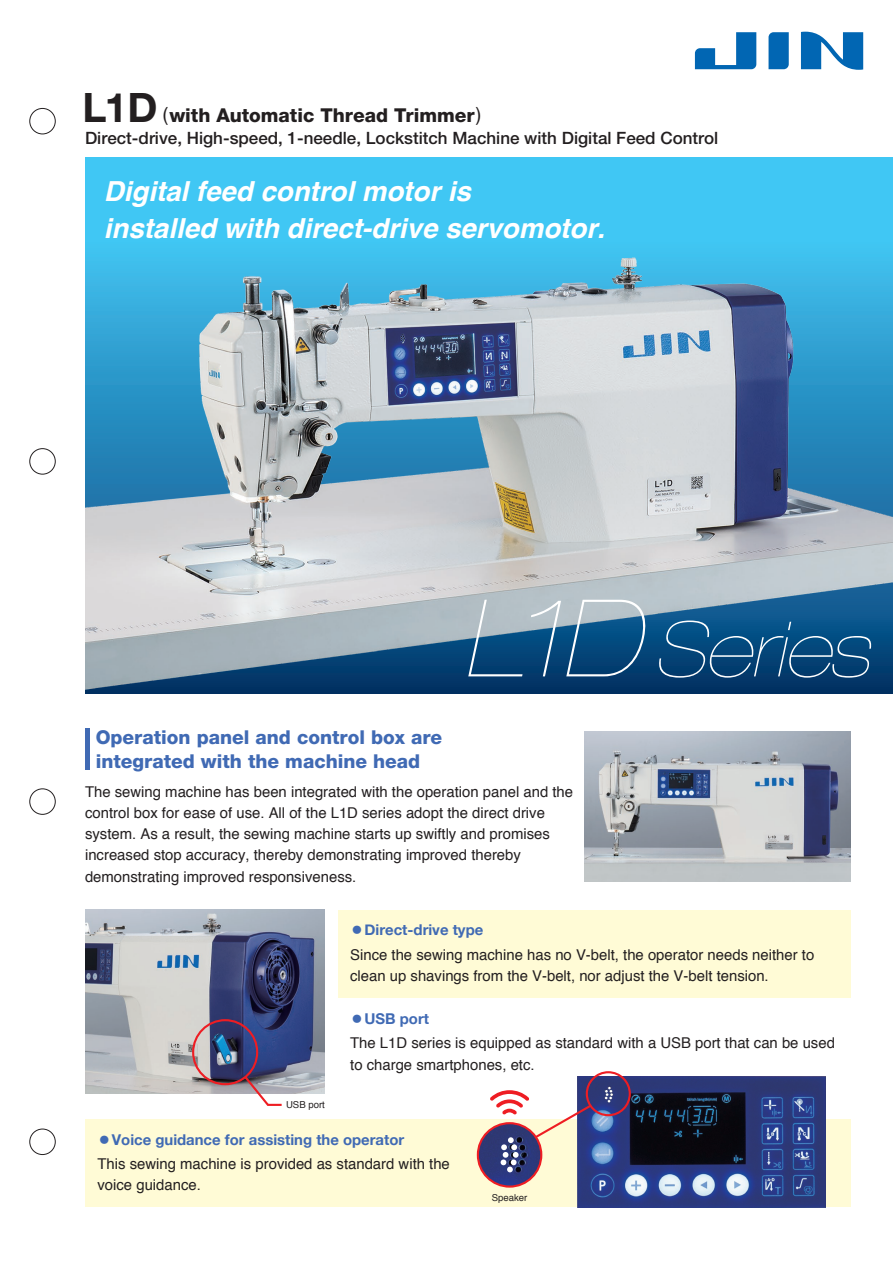
<style>
.page{position:relative;width:893px;height:1263px;background:#fff}
.page>*{position:absolute;margin:0;border:0;box-sizing:border-box;transform-origin:0 0}
.t1{font:italic 900 expanded 76.5px "Helvetica Neue";color:#fff}
.t2{font:italic 700 27.6px/37.2px "Helvetica";color:#fff}
.t3{font:800 19.2px/23.4px "Helvetica Neue";color:#406ab4}
.t4{font:800 19.2px "Helvetica Neue";color:#231f20}
.t5{font:500 16.95px "Helvetica Neue";color:#231f20}
.t6{font:14.85px/21.3px "Helvetica";color:#231f20}
.t7{font:700 14.85px "Helvetica Neue";color:#406ab4}
.t8{font:9.6px "Helvetica";color:#231f20}
.s1{font-weight:700;font-size:40.65px}
.s2{font-weight:400}
.s3{font-size:107.4px}
.s4{font-family:"Koz Go Pr 6 N";font-weight:400;font-size:13.8px}
</style>
<div class="page">
<div style="left:85px;top:157px;width:808px;height:536px;background:#40c7f4"></div>
<img style="left:85px;top:257px;width:808px;height:436px">
<div style="left:85px;top:1119px;width:765px;height:88px;background:#fffbd6"></div>
<div style="left:338px;top:910px;width:512px;height:88px;background:#fffbd6"></div>
<img style="left:585px;top:731px;width:265px;height:151px">
<img style="left:85px;top:910px;width:240px;height:184px">
<img style="left:578px;top:1076px;width:247px;height:131px">
<svg style="left:605px;top:1087px;width:8px;height:15px"></svg>
<svg style="left:695px;top:32px;width:61px;height:37px"></svg>
<svg style="left:768px;top:32px;width:21px;height:37px"></svg>
<svg style="left:801px;top:32px;width:62px;height:38px"></svg>
<hr style="left:85px;top:728px;width:4px;height:42px;background:#406ab4">
<div style="left:586px;top:1071px;width:45px;height:45px;border:2px solid #ee1d23;border-radius:50%"></div>
<img style="left:478px;top:1123px;width:63px;height:63px;border-radius:32px">
<div style="left:477px;top:1122px;width:65px;height:66px;border:2px solid #ee1d23;border-radius:50%"></div>
<svg style="left:490px;top:1090px;width:103px;height:82px"></svg>
<div style="left:192px;top:1019px;width:66px;height:66px;border:2px solid #ee1d23;border-radius:50%"></div>
<svg style="left:242px;top:1074px;width:42px;height:32px"></svg>
<div style="left:30px;top:1129px;width:25px;height:26px;border:1px solid #231f20;border-radius:50%"></div>
<div style="left:30px;top:789px;width:25px;height:25px;border:1px solid #231f20;border-radius:50%"></div>
<div style="left:30px;top:448px;width:25px;height:26px;border:1px solid #231f20;border-radius:50%"></div>
<div style="left:30px;top:108px;width:25px;height:26px;border:1px solid #231f20;border-radius:50%"></div>
<p class="t4" style="left:83px;top:104px;width:400px"><span class="s1">L1D</span> <span class="s2">(</span>with Automatic Thread Trimmer<span class="s2">)</span></p>
<p class="t5" style="left:85px;top:128px;width:635px">Direct-drive, High-speed, 1-needle, Lockstitch Machine with Digital Feed Control</p>
<h2 class="t2" style="left:104px;top:172px;width:502px">Digital feed control motor is<br>installed with direct-drive servomotor.</h2>
<h1 class="t1" style="left:462px;top:605px;width:407px"><span class="s3">L1D</span> Series</h1>
<p class="t3" style="left:96px;top:726px;width:348px">Operation panel and control box are integrated with the machine head</p>
<p class="t6" style="left:85px;top:781px;width:490px">The sewing machine has been integrated with the operation panel and the control box for ease of use. All of the L1D series adopt the direct drive system. As a result, the sewing machine starts up swiftly and promises increased stop accuracy, thereby demonstrating improved thereby demonstrating improved responsiveness.</p>
<p class="t7" style="left:350px;top:918px;width:135px"><span class="s4">●</span>Direct-drive type</p>
<p class="t6" style="left:350px;top:944px;width:466px">Since the sewing machine has no V-belt, the operator needs neither to clean up shavings from the V-belt, nor adjust the V-belt tension.</p>
<p class="t7" style="left:350px;top:1007px;width:80px"><span class="s4">●</span>USB port</p>
<p class="t8" style="left:286px;top:1097px;width:40px">USB port</p>
<p class="t6" style="left:350px;top:1033px;width:486px">The L1D series is equipped as standard with a USB port that can be used to charge smartphones, etc.</p>
<p class="t7" style="left:98px;top:1128px;width:308px"><span class="s4">●</span>Voice guidance for assisting the operator</p>
<p class="t6" style="left:98px;top:1154px;width:354px">This sewing machine is provided as standard with the voice guidance.</p>
<p class="t8" style="left:492px;top:1190px;width:37px">Speaker</p>
</div>
